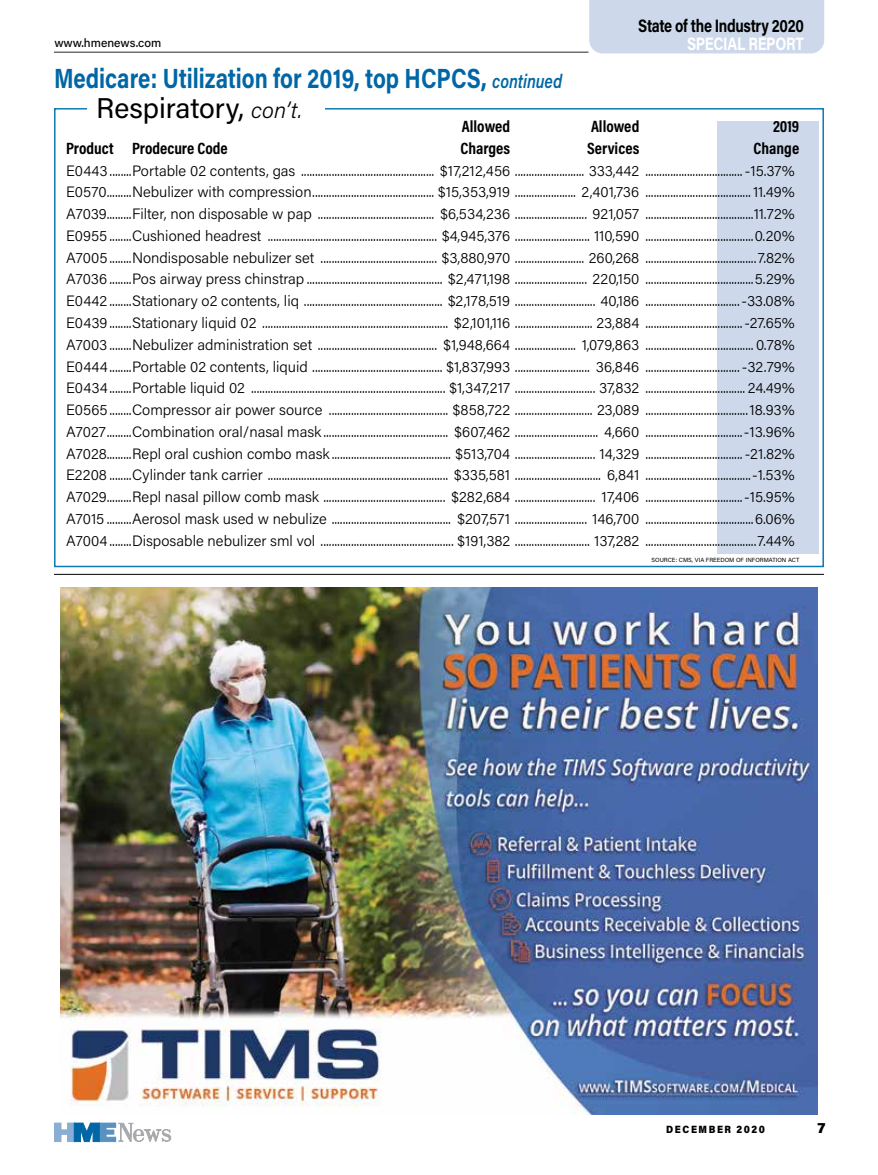
<style>
.page{position:relative;width:878px;height:1175px;background:#fff}
.page>*{position:absolute;margin:0;border:0;box-sizing:border-box;transform-origin:0 0}
.t1{font:28.5px "Acumin Pro";color:#000}
.t2{font:700 27.75px "Acumin Pro";color:#0066a5;scale:.8 1}
.t3{font:700 18px "Acumin Pro";letter-spacing:-.025em;color:#000;scale:.8 1}
.t4{font:700 18px "Acumin Pro";letter-spacing:-.02em;color:#fff;scale:.8 1}
.t5{font:700 16.5px "Acumin Pro Cond";color:#000}
.t6{font:300 15px/21.8px "Acumin Pro";color:#000;text-align:justify}
.t7{font:900 15px "Acumin Pro";color:#000}
.t8{font:500 12px "Acumin Pro";color:#000}
.t9{font:900 10.5px "Acumin Pro";letter-spacing:.165em;color:#000;scale:.9 1}
.t10{font:6px "Acumin Pro";color:#000}
.s1{font-weight:600;font-style:italic;font-size:19.5px}
.s2{font-weight:300;font-style:italic;font-size:22.5px}
</style>
<div class="page">
<hr style="left:54px;top:51px;width:534px;height:2px;background:#6d6e71">
<div style="left:589px;top:0;width:235px;height:53px;background:#cdd9eb"></div>
<svg style="left:54px;top:1123px;width:117px;height:18px"></svg>
<div style="left:716px;top:122px;width:102px;height:432px;background:#cdd9eb"></div>
<hr style="left:54px;top:574px;width:770px;height:1px;background:#000">
<img style="left:61px;top:587px;width:756px;height:527px">
<p class="t8" style="left:54px;top:35px;width:108px">www.hmenews.com</p>
<h2 class="t2" style="left:54px;top:59px;width:636px">Medicare: Utilization for 2019, top HCPCS, <span class="s1">continued</span></h2>
<p class="t3" style="left:638px;top:13px;width:209px">State of the Industry 2020</p>
<p class="t4" style="left:687px;top:31px;width:148px">SPECIAL REPORT</p>
<h1 class="t1" style="left:96px;top:88px;width:207px">Respiratory, <span class="s2">con’t.</span></h1>
<p class="t5" style="left:462px;top:116px;width:50px">Allowed</p>
<p class="t5" style="left:591px;top:116px;width:50px">Allowed</p>
<p class="t5" style="left:773px;top:116px;width:28px">2019</p>
<p class="t5" style="left:66px;top:137px;width:163px">Product Prodecure Code</p>
<p class="t5" style="left:460px;top:137px;width:51px">Charges</p>
<p class="t5" style="left:587px;top:137px;width:54px">Services</p>
<p class="t5" style="left:753px;top:137px;width:47px">Change</p>
<p class="t6" style="left:66px;top:159px;width:730px">E0443........Portable 02 contents, gas ................................................ $17,212,456 ......................... 333,442 ...................................-15.37% E0570.........Nebulizer with compression............................................ $15,353,919 ...................... 2,401,736 ......................................11.49% A7039.........Filter, non disposable w pap .......................................... $6,534,236 .......................... 921,057 .......................................11.72% E0955 ........Cushioned headrest ............................................................. $4,945,376 ........................... 110,590 .......................................0.20% A7005 ........Nondisposable nebulizer set .......................................... $3,880,970 ......................... 260,268 ........................................7.82% A7036 ........Pos airway press chinstrap ................................................. $2,471,198 .......................... 220,150 .......................................5.29% E0442 ........Stationary o2 contents, liq .................................................. $2,178,519 ............................. 40,186 ..................................-33.08% E0439 ........Stationary liquid 02 ................................................................... $2,101,116 ............................ 23,884 ...................................-27.65% A7003 ........Nebulizer administration set ........................................... $1,948,664 ...................... 1,079,863 ....................................... 0.78% E0444........Portable 02 contents, liquid ............................................... $1,837,993 ........................... 36,846 ..................................-32.79% E0434........Portable liquid 02 ...................................................................... $1,347,217 ............................. 37,832 .................................... 24.49% E0565 ........Compressor air power source ........................................... $858,722 ............................ 23,089 .....................................18.93% A7027.........Combination oral/nasal mask ............................................. $607,462 .............................. 4,660 ...................................-13.96% A7028.........Repl oral cushion combo mask ........................................... $513,704 ............................. 14,329 ................................... -21.82% E2208 ........Cylinder tank carrier ................................................................. $335,581 ............................... 6,841 ......................................-1.53% A7029.........Repl nasal pillow comb mask ............................................ $282,684 ............................. 17,406 ...................................-15.95% A7015 .........Aerosol mask used w nebulize ........................................... $207,571 .......................... 146,700 .......................................6.06% A7004 ........Disposable nebulizer sml vol ................................................ $191,382 ........................... 137,282 ........................................7.44%</p>
<p class="t10" style="left:651px;top:556px;width:149px">SOURCE: CMS, VIA FREEDOM OF INFORMATION ACT</p>
<p class="t9" style="left:666px;top:1122px;width:111px">DECEMBER 2020</p>
<p class="t7" style="left:817px;top:1117px;width:9px">7</p>
</div>
